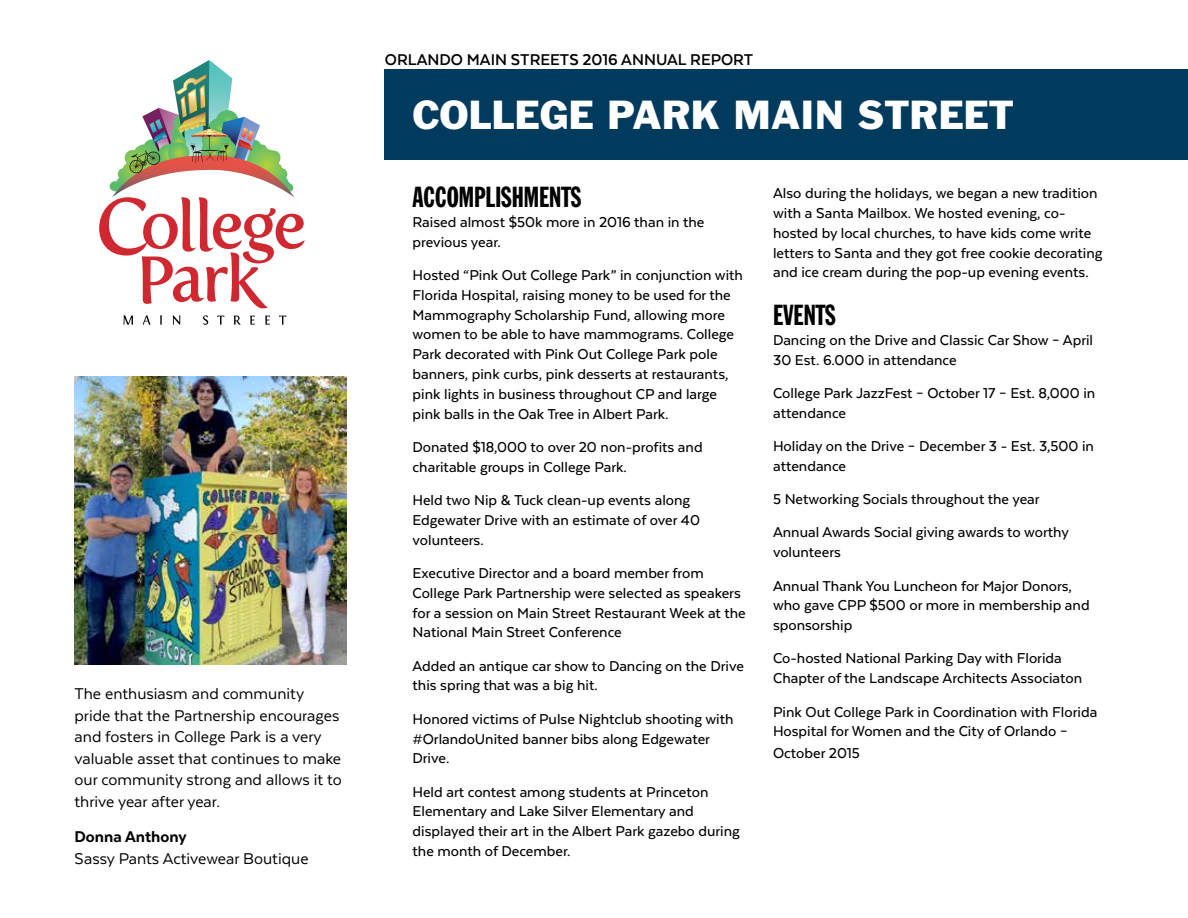
<style>
.page{position:relative;width:1188px;height:918px;background:#fff}
.page>*{position:absolute;margin:0;border:0;box-sizing:border-box;transform-origin:0 0}
.t1{font:37.5px "Franklin Gothic";color:#fff}
.t2{font:28.5px "Franklin Gothic Extra Cond";color:#000}
.t3{font:18px/21.6px "Texta";color:#000}
.t4{font:700 18px "Texta";color:#000}
.t5{font:800 18px "Texta";color:#000}
.t6{font:500 16.5px/19.8px "Texta";color:#000}
</style>
<div class="page">
<div style="left:385px;top:70px;width:803px;height:90px;background:#003a5d"></div>
<img style="left:75px;top:377px;width:271px;height:287px">
<svg style="left:99px;top:60px;width:206px;height:248px"></svg>
<svg style="left:123px;top:315px;width:10px;height:10px"></svg>
<svg style="left:143px;top:315px;width:8px;height:10px"></svg>
<svg style="left:160px;top:315px;width:2px;height:10px"></svg>
<svg style="left:173px;top:315px;width:7px;height:10px"></svg>
<svg style="left:203px;top:315px;width:5px;height:10px"></svg>
<svg style="left:217px;top:316px;width:7px;height:9px"></svg>
<svg style="left:234px;top:316px;width:7px;height:9px"></svg>
<svg style="left:250px;top:316px;width:5px;height:9px"></svg>
<svg style="left:265px;top:316px;width:5px;height:9px"></svg>
<svg style="left:279px;top:316px;width:7px;height:9px"></svg>
<p class="t3" style="left:75px;top:683px;width:269px">The enthusiasm and community pride that the Partnership encourages and fosters in College Park is a very valuable asset that continues to make our community strong and allows it to thrive year after year.</p>
<p class="t5" style="left:75px;top:827px;width:114px">Donna Anthony</p>
<p class="t3" style="left:75px;top:847px;width:235px">Sassy Pants Activewear Boutique</p>
<p class="t4" style="left:385px;top:50px;width:370px">ORLANDO MAIN STREETS 2016 ANNUAL REPORT</p>
<h1 class="t1" style="left:413px;top:91px;width:603px">COLLEGE PARK MAIN STREET</h1>
<h2 class="t2" style="left:413px;top:182px;width:170px">ACCOMPLISHMENTS</h2>
<p class="t6" style="left:413px;top:212px;width:293px">Raised almost $50k more in 2016 than in the previous year.</p>
<p class="t6" style="left:413px;top:265px;width:332px">Hosted “Pink Out College Park” in conjunction with Florida Hospital, raising money to be used for the Mammography Scholarship Fund, allowing more women to be able to have mammograms. College Park decorated with Pink Out College Park pole banners, pink curbs, pink desserts at restaurants, pink lights in business throughout CP and large pink balls in the Oak Tree in Albert Park.</p>
<p class="t6" style="left:413px;top:437px;width:292px">Donated $18,000 to over 20 non-profits and charitable groups in College Park.</p>
<p class="t6" style="left:413px;top:490px;width:289px">Held two Nip &amp; Tuck clean-up events along<br>Edgewater Drive with an estimate of over 40 volunteers.</p>
<p class="t6" style="left:413px;top:563px;width:335px">Executive Director and a board member from College Park Partnership were selected as speakers for a session on Main Street Restaurant Week at the National Main Street Conference</p>
<p class="t6" style="left:413px;top:656px;width:333px">Added an antique car show to Dancing on the Drive this spring that was a big hit.</p>
<p class="t6" style="left:413px;top:709px;width:322px">Honored victims of Pulse Nightclub shooting with #OrlandoUnited banner bibs along Edgewater<br>Drive.</p>
<p class="t6" style="left:413px;top:782px;width:329px">Held art contest among students at Princeton Elementary and Lake Silver Elementary and displayed their art in the Albert Park gazebo during the month of December.</p>
<p class="t6" style="left:773px;top:183px;width:331px">Also during the holidays, we began a new tradition with a Santa Mailbox. We hosted evening, co&shy;hosted by local churches, to have kids come write letters to Santa and they got free cookie decorating and ice cream during the pop-up evening events.</p>
<h2 class="t2" style="left:773px;top:300px;width:64px">EVENTS</h2>
<p class="t6" style="left:773px;top:330px;width:322px">Dancing on the Drive and Classic Car Show – April<br>30 Est. 6.000 in attendance</p>
<p class="t6" style="left:773px;top:383px;width:324px">College Park JazzFest – October 17 – Est. 8,000 in attendance</p>
<p class="t6" style="left:773px;top:436px;width:322px">Holiday on the Drive – December 3 - Est. 3,500 in attendance</p>
<p class="t6" style="left:773px;top:482px;width:297px;line-height:33.3px">5 Networking Socials throughout the year<br>Annual Awards Social giving awards to worthy</p>
<p class="t6" style="left:773px;top:535px;width:300px;line-height:33.3px">volunteers<br>Annual Thank You Luncheon for Major Donors,</p>
<p class="t6" style="left:773px;top:595px;width:318px">who gave CPP $500 or more in membership and sponsorship</p>
<p class="t6" style="left:773px;top:648px;width:311px">Co-hosted National Parking Day with Florida<br>Chapter of the Landscape Architects Associaton</p>
<p class="t6" style="left:773px;top:701px;width:326px">Pink Out College Park in Coordination with Florida<br>Hospital for Women and the City of Orlando –</p>
<p class="t6" style="left:773px;top:743px;width:88px">October 2015</p>
</div>
